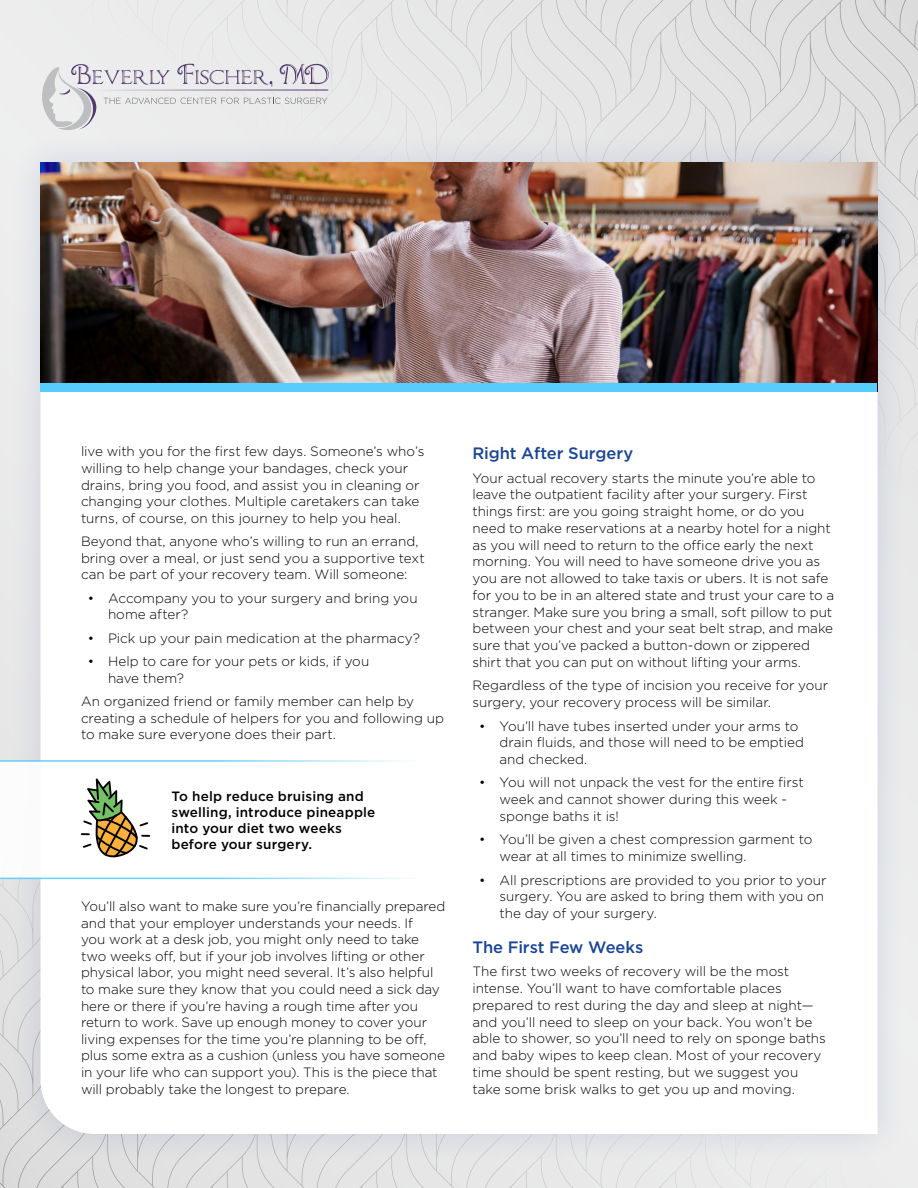
<style>
.page{position:relative;width:918px;height:1188px;background:#fff}
.page>*{position:absolute;margin:0;border:0;box-sizing:border-box;transform-origin:0 0}
.t1{font:500 16.5px "Gotham HTF";letter-spacing:-.005em;color:#1a4596}
.t2{font:300 13.5px/16.8px "Gotham";letter-spacing:-.005em;color:#000}
.t3{font:500 13.5px/16.2px "Gotham";letter-spacing:.01em;color:#000}
</style>
<div class="page">
<svg style="left:0;top:759px;width:10px;height:372px;background:#dedede"></svg>
<div style="left:908px;top:759px;width:10px;height:372px;background:#edeeee"></div>
<svg style="left:0;top:714px;width:918px;height:45px"></svg>
<svg style="left:0;top:1131px;width:918px;height:57px;background:#e4e4e4"></svg>
<div style="left:235px;top:53px;width:448px;height:79px;background:#e7e7e8"></div>
<div style="left:0;top:53px;width:235px;height:372px;background:#ededee"></div>
<svg style="left:683px;top:53px;width:235px;height:372px;background:#e0e0e0"></svg>
<svg style="left:0;top:0;width:918px;height:53px;background:#e4e4e5"></svg>
<div style="left:0;top:425px;width:918px;height:79px;background:#e8e8e9"></div>
<svg style="left:42px;top:64px;width:287px;height:66px;background:#dddce0"></svg>
<div style="left:10px;top:132px;width:898px;height:1033px;background:#e2e3e6"></div>
<div style="left:40px;top:392px;width:838px;height:742px;background:#fff"></div>
<img style="left:40px;top:162px;width:838px;height:221px">
<div style="left:40px;top:383px;width:838px;height:9px;background:#56cdfc"></div>
<div style="left:0;top:760px;width:446px;height:119px;background:#fff"></div>
<svg style="left:80px;top:778px;width:71px;height:81px;background:#c1bda4"></svg>
<p class="t2" style="left:81px;top:443px;width:345px">live with you for the first few days. Someone’s who’s willing to help change your bandages, check your drains, bring you food, and assist you in cleaning or changing your clothes. Multiple caretakers can take turns, of course, on this journey to help you heal.</p>
<p class="t2" style="left:81px;top:533px;width:345px">Beyond that, anyone who’s willing to run an errand, bring over a meal, or just send you a supportive text can be part of your recovery team. Will someone:</p>
<p class="t2" style="left:108px;top:590px;width:311px;text-indent:-20px">• Accompany you to your surgery and bring you home after?</p>
<p class="t2" style="left:88px;top:629px;width:334px">• Pick up your pain medication at the pharmacy?</p>
<p class="t2" style="left:108px;top:653px;width:263px;text-indent:-20px">• Help to care for your pets or kids, if you have them?</p>
<p class="t2" style="left:81px;top:693px;width:364px">An organized friend or family member can help by creating a schedule of helpers for you and following up to make sure everyone does their part.</p>
<p class="t3" style="left:171px;top:788px;width:205px">To help reduce bruising and swelling, introduce pineapple into your diet two weeks before your surgery.</p>
<p class="t2" style="left:81px;top:898px;width:366px">You’ll also want to make sure you’re financially prepared and that your employer understands your needs. If<br>you work at a desk job, you might only need to take two weeks off, but if your job involves lifting or other physical labor, you might need several. It’s also helpful to make sure they know that you could need a sick day here or there if you’re having a rough time after you return to work. Save up enough money to cover your living expenses for the time you’re planning to be off, plus some extra as a cushion (unless you have someone in your life who can support you). This is the piece that will probably take the longest to prepare.</p>
<p class="t1" style="left:472px;top:444px;width:162px">Right After Surgery</p>
<p class="t2" style="left:472px;top:470px;width:363px">Your actual recovery starts the minute you’re able to leave the outpatient facility after your surgery. First things first: are you going straight home, or do you need to make reservations at a nearby hotel for a night as you will need to return to the office early the next morning. You will need to have someone drive you as you are not allowed to take taxis or ubers. It is not safe for you to be in an altered state and trust your care to a stranger. Make sure you bring a small, soft pillow to put between your chest and your seat belt strap, and make sure that you’ve packed a button-down or zippered shirt that you can put on without lifting your arms.</p>
<p class="t2" style="left:472px;top:677px;width:357px">Regardless of the type of incision you receive for your surgery, your recovery process will be similar.</p>
<p class="t2" style="left:500px;top:717px;width:306px;text-indent:-20px">• You’ll have tubes inserted under your arms to drain fluids, and those will need to be emptied and checked.</p>
<p class="t2" style="left:500px;top:774px;width:306px;text-indent:-20px">• You will not unpack the vest for the entire first week and cannot shower during this week - sponge baths it is!</p>
<p class="t2" style="left:500px;top:831px;width:314px;text-indent:-20px">• You’ll be given a chest compression garment to wear at all times to minimize swelling.</p>
<p class="t2" style="left:500px;top:872px;width:329px;text-indent:-20px">• All prescriptions are provided to you prior to your surgery. You are asked to bring them with you on the day of your surgery.</p>
<p class="t1" style="left:472px;top:938px;width:172px">The First Few Weeks</p>
<p class="t2" style="left:472px;top:963px;width:355px">The first two weeks of recovery will be the most intense. You’ll want to have comfortable places prepared to rest during the day and sleep at night— and you’ll need to sleep on your back. You won’t be able to shower, so you’ll need to rely on sponge baths and baby wipes to keep clean. Most of your recovery time should be spent resting, but we suggest you take some brisk walks to get you up and moving.</p>
</div>
